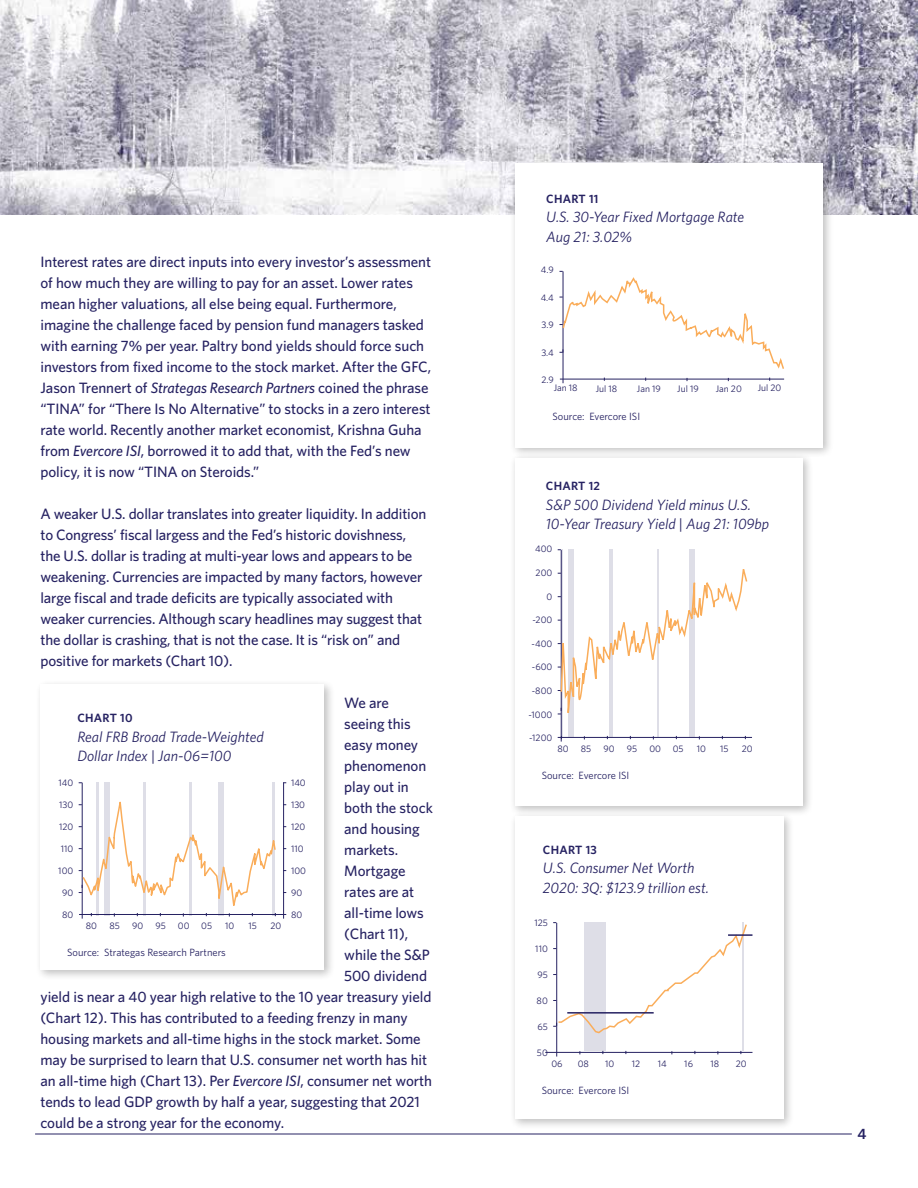
<style>
.page{position:relative;width:918px;height:1188px;background:#fff}
.page>*{position:absolute;margin:0;border:0;box-sizing:border-box;transform-origin:0 0}
.t1{font:500 15px/21px "Whitney";letter-spacing:-.005em;color:#262262}
.t2{font:italic 15px/19.5px "Whitney";color:#262262}
.t3{font:600 15px "Whitney";color:#262262}
.t4{font:600 12px "Whitney";letter-spacing:.025em;color:#262262}
.t5{font:10.5px "Whitney";color:#262262}
.t6{font:9.45px "Whitney";color:#262262}
.s1{font-style:italic}
</style>
<div class="page">
<hr style="left:35px;top:1134px;width:817px;height:1px;background:#262262">
<img style="left:0;top:0;width:918px;height:214px">
<div style="left:510px;top:158px;width:324px;height:301px;background:#000;opacity:.25"></div>
<div style="left:515px;top:163px;width:308px;height:284px;background:#fff"></div>
<hr style="left:560px;top:379px;width:224px;height:1px;background:#262262">
<hr style="left:563px;top:271px;width:1px;height:112px;background:#262262">
<svg style="left:559px;top:270px;width:225px;height:101px"></svg>
<div style="left:510px;top:453px;width:304px;height:364px;background:#000;opacity:.25"></div>
<div style="left:515px;top:458px;width:288px;height:348px;background:#fff"></div>
<hr style="left:558px;top:737px;width:194px;height:1px;background:#262262">
<svg style="left:558px;top:549px;width:190px;height:193px"></svg>
<div style="left:510px;top:811px;width:285px;height:319px;background:#000;opacity:.25"></div>
<div style="left:515px;top:816px;width:269px;height:303px;background:#fff"></div>
<hr style="left:545px;top:1052px;width:207px;height:1px;background:#262262">
<hr style="left:556px;top:923px;width:1px;height:134px;background:#262262">
<div style="left:584px;top:922px;width:22px;height:129px;background:#dedee7"></div>
<hr style="left:742px;top:922px;width:2px;height:129px;background:#262262">
<svg style="left:553px;top:922px;width:194px;height:112px"></svg>
<hr style="left:567px;top:1012px;width:87px;height:2px;background:#262262">
<hr style="left:728px;top:934px;width:24px;height:2px;background:#262262">
<div style="left:35px;top:679px;width:300px;height:302px;background:#000;opacity:.25"></div>
<div style="left:40px;top:685px;width:284px;height:285px;background:#fff"></div>
<hr style="left:79px;top:914px;width:207px;height:1px;background:#262262">
<hr style="left:82px;top:783px;width:1px;height:136px;background:#262262">
<hr style="left:283px;top:783px;width:1px;height:136px;background:#262262">
<div style="left:218px;top:782px;width:6px;height:134px;background:#dedee7"></div>
<div style="left:104px;top:783px;width:6px;height:133px;background:#dedee7"></div>
<hr style="left:97px;top:783px;width:2px;height:133px;background:#262262">
<hr style="left:143px;top:783px;width:2px;height:133px;background:#262262">
<hr style="left:189px;top:783px;width:2px;height:133px;background:#262262">
<hr style="left:272px;top:783px;width:2px;height:133px;background:#262262">
<svg style="left:79px;top:792px;width:197px;height:127px"></svg>
<p class="t1" style="left:40px;top:251px;width:392px">Interest rates are direct inputs into every investor’s assessment of how much they are willing to pay for an asset. Lower rates mean higher valuations, all else being equal. Furthermore, imagine the challenge faced by pension fund managers tasked with earning 7% per year. Paltry bond yields should force such investors from fixed income to the stock market. After the GFC, Jason Trennert of <span class="s1">Strategas Research Partners</span> coined the phrase “TINA” for “There Is No Alternative” to stocks in a zero interest rate world. Recently another market economist, Krishna Guha from <span class="s1">Evercore ISI</span>, borrowed it to add that, with the Fed’s new policy, it is now “TINA on Steroids.”</p>
<p class="t1" style="left:40px;top:503px;width:387px">A weaker U.S. dollar translates into greater liquidity. In addition to Congress’ fiscal largess and the Fed’s historic dovishness, the U.S. dollar is trading at multi-year lows and appears to be weakening. Currencies are impacted by many factors, however large fiscal and trade deficits are typically associated with weaker currencies. Although scary headlines may suggest that the dollar is crashing, that is not the case. It is “risk on” and positive for markets (Chart 10).</p>
<p class="t1" style="left:344px;top:692px;width:46px">We are</p>
<p class="t1" style="left:344px;top:713px;width:68px">seeing this</p>
<p class="t1" style="left:344px;top:734px;width:75px">easy money</p>
<p class="t1" style="left:344px;top:755px;width:84px">phenomenon</p>
<p class="t1" style="left:344px;top:776px;width:66px">play out in</p>
<p class="t1" style="left:344px;top:797px;width:90px">both the stock</p>
<p class="t1" style="left:344px;top:818px;width:77px">and housing</p>
<p class="t1" style="left:344px;top:839px;width:55px">markets.</p>
<p class="t1" style="left:344px;top:860px;width:63px">Mortgage</p>
<p class="t1" style="left:344px;top:881px;width:72px">rates are at</p>
<p class="t1" style="left:344px;top:902px;width:81px">all-time lows</p>
<p class="t1" style="left:344px;top:923px;width:65px">(Chart 11),</p>
<p class="t1" style="left:344px;top:944px;width:87px">while the S&amp;P</p>
<p class="t1" style="left:344px;top:965px;width:84px">500 dividend</p>
<p class="t1" style="left:40px;top:986px;width:392px">yield is near a 40 year high relative to the 10 year treasury yield</p>
<p class="t1" style="left:40px;top:1007px;width:369px">(Chart 12). This has contributed to a feeding frenzy in many</p>
<p class="t1" style="left:40px;top:1028px;width:382px">housing markets and all-time highs in the stock market. Some</p>
<p class="t1" style="left:40px;top:1049px;width:388px">may be surprised to learn that U.S. consumer net worth has hit</p>
<p class="t1" style="left:40px;top:1070px;width:393px">an all-time high (Chart 13). Per <span class="s1">Evercore ISI</span>, consumer net worth</p>
<p class="t1" style="left:40px;top:1091px;width:381px">tends to lead GDP growth by half a year, suggesting that 2021</p>
<p class="t1" style="left:40px;top:1112px;width:245px">could be a strong year for the economy.</p>
<p class="t4" style="left:77px;top:711px;width:57px">CHART 10</p>
<p class="t2" style="left:77px;top:726px;width:188px">Real FRB Broad Trade-Weighted<br>Dollar Index | Jan-06=100</p>
<p class="t6" style="left:59px;top:778px;width:16px">140</p>
<p class="t6" style="left:291px;top:778px;width:16px">140</p>
<p class="t6" style="left:59px;top:800px;width:16px">130</p>
<p class="t6" style="left:291px;top:800px;width:16px">130</p>
<p class="t6" style="left:59px;top:821px;width:16px">120</p>
<p class="t6" style="left:291px;top:821px;width:16px">120</p>
<p class="t6" style="left:58px;top:865px;width:16px">100</p>
<p class="t6" style="left:291px;top:865px;width:16px">100</p>
<p class="t6" style="left:62px;top:887px;width:13px">90</p>
<p class="t6" style="left:291px;top:887px;width:13px">90</p>
<p class="t6" style="left:62px;top:909px;width:13px">80</p>
<p class="t6" style="left:291px;top:909px;width:13px">80</p>
<p class="t6" style="left:86px;top:920px;width:13px">80</p>
<p class="t6" style="left:109px;top:920px;width:12px">85</p>
<p class="t6" style="left:132px;top:920px;width:13px">90</p>
<p class="t6" style="left:155px;top:920px;width:12px">95</p>
<p class="t6" style="left:178px;top:920px;width:36px">00 05</p>
<p class="t6" style="left:225px;top:920px;width:11px">10</p>
<p class="t6" style="left:249px;top:920px;width:10px">15</p>
<p class="t6" style="left:270px;top:920px;width:12px">20</p>
<p class="t6" style="left:61px;top:843px;width:14px">110</p>
<p class="t6" style="left:291px;top:843px;width:14px">110</p>
<p class="t5" style="left:67px;top:946px;width:160px">Source: Strategas Research Partners</p>
<p class="t4" style="left:546px;top:191px;width:54px">CHART 11</p>
<p class="t2" style="left:546px;top:207px;width:200px">U.S. 30-Year Fixed Mortgage Rate<br>Aug 21: 3.02%</p>
<p class="t6" style="left:541px;top:264px;width:14px">4.9</p>
<p class="t6" style="left:541px;top:292px;width:15px">4.4</p>
<p class="t6" style="left:542px;top:319px;width:14px">3.9</p>
<p class="t6" style="left:541px;top:347px;width:14px">3.4</p>
<p class="t6" style="left:541px;top:374px;width:14px">2.9</p>
<p class="t6" style="left:554px;top:382px;width:25px">Jan 18</p>
<p class="t6" style="left:596px;top:383px;width:23px">Jul 18</p>
<p class="t6" style="left:637px;top:383px;width:25px">Jan 19</p>
<p class="t6" style="left:677px;top:383px;width:23px">Jul 19</p>
<p class="t6" style="left:716px;top:383px;width:28px">Jan 20</p>
<p class="t6" style="left:758px;top:382px;width:25px">Jul 20</p>
<p class="t5" style="left:553px;top:410px;width:89px">Source: Evercore ISI</p>
<p class="t4" style="left:546px;top:479px;width:56px">CHART 12</p>
<p class="t2" style="left:546px;top:494px;width:225px">S&amp;P 500 Dividend Yield minus U.S.<br>10-Year Treasury Yield | Aug 21: 109bp</p>
<p class="t6" style="left:535px;top:543px;width:19px">400</p>
<p class="t6" style="left:536px;top:567px;width:18px">200</p>
<p class="t6" style="left:547px;top:591px;width:7px">0</p>
<p class="t6" style="left:532px;top:614px;width:21px">-200</p>
<p class="t6" style="left:532px;top:638px;width:22px">-400</p>
<p class="t6" style="left:532px;top:661px;width:22px">-600</p>
<p class="t6" style="left:532px;top:685px;width:22px">-800</p>
<p class="t6" style="left:529px;top:709px;width:25px">-1000</p>
<p class="t6" style="left:529px;top:732px;width:25px">-1200</p>
<p class="t6" style="left:557px;top:743px;width:13px">80</p>
<p class="t6" style="left:581px;top:743px;width:12px">85</p>
<p class="t6" style="left:604px;top:743px;width:13px">90</p>
<p class="t6" style="left:627px;top:743px;width:12px">95</p>
<p class="t6" style="left:649px;top:743px;width:36px">00 05</p>
<p class="t6" style="left:697px;top:743px;width:11px">10</p>
<p class="t6" style="left:720px;top:743px;width:10px">15</p>
<p class="t6" style="left:742px;top:743px;width:12px">20</p>
<p class="t5" style="left:542px;top:769px;width:89px">Source: Evercore ISI</p>
<p class="t4" style="left:543px;top:842px;width:56px">CHART 13</p>
<p class="t2" style="left:543px;top:858px;width:168px">U.S. Consumer Net Worth<br>2020: 3Q: $123.9 trillion est.</p>
<p class="t6" style="left:534px;top:917px;width:15px">125</p>
<p class="t6" style="left:535px;top:943px;width:14px">110</p>
<p class="t6" style="left:538px;top:969px;width:12px">95</p>
<p class="t6" style="left:537px;top:995px;width:13px">80</p>
<p class="t6" style="left:537px;top:1021px;width:12px">65</p>
<p class="t6" style="left:537px;top:1047px;width:12px">50</p>
<p class="t6" style="left:551px;top:1058px;width:13px">06</p>
<p class="t6" style="left:578px;top:1058px;width:13px">08</p>
<p class="t6" style="left:605px;top:1058px;width:11px">10</p>
<p class="t6" style="left:632px;top:1058px;width:10px">12</p>
<p class="t6" style="left:658px;top:1058px;width:10px">14</p>
<p class="t6" style="left:684px;top:1058px;width:10px">16</p>
<p class="t6" style="left:711px;top:1058px;width:10px">18</p>
<p class="t6" style="left:736px;top:1058px;width:12px">20</p>
<p class="t5" style="left:542px;top:1084px;width:89px">Source: Evercore ISI</p>
<p class="t3" style="left:858px;top:1124px;width:10px">4</p>
</div>
